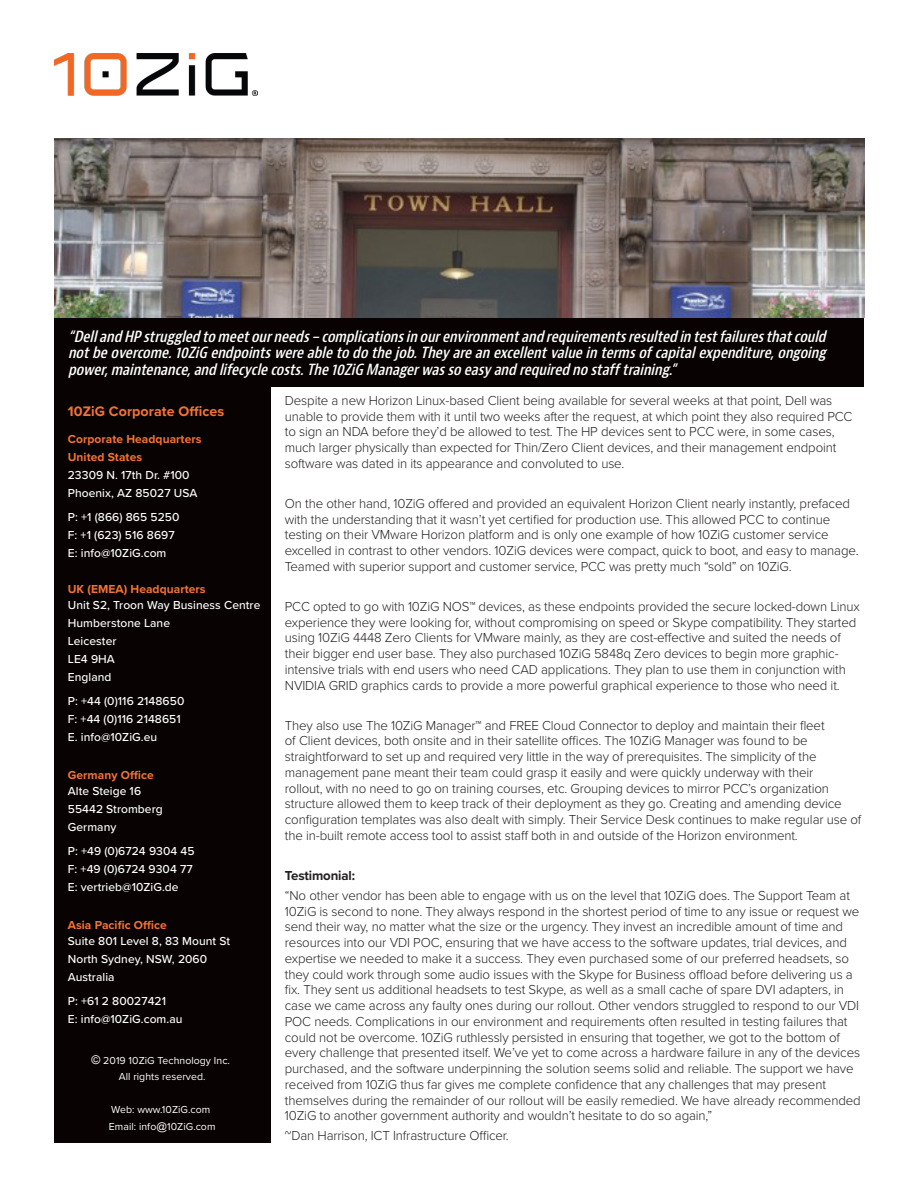
<style>
.page{position:relative;width:918px;height:1188px;background:#fff}
.page>*{position:absolute;margin:0;border:0;box-sizing:border-box;transform-origin:0 0}
.t1{font:italic 600 condensed 15px/16.5px "Bernina Sans";color:#fff;text-align:justify}
.t2{font:700 14.25px "Proxima Nova";letter-spacing:.005em;color:#f37335}
.t3{font:300 13.5px/15.8px "Proxima Nova";letter-spacing:-.01em;color:#231f20}
.t4{font:700 13.5px "Proxima Nova";letter-spacing:-.01em;color:#231f20}
.t5{font:500 12px "Proxima Nova";letter-spacing:.005em;color:#fff}
.t6{font:700 12px "Proxima Nova";letter-spacing:.005em;color:#f37335}
.t7{font:10.5px "Proxima Nova";letter-spacing:.005em;color:#fff}
.s1{font-family:"Arial";font-size:12px}
.s2{font-family:"Arial"}
</style>
<div class="page">
<div style="left:54px;top:387px;width:217px;height:756px;background:#080302"></div>
<img style="left:54px;top:53px;width:203px;height:43px">
<div style="left:54px;top:317px;width:810px;height:70px;background:#080302"></div>
<img style="left:54px;top:138px;width:810px;height:179px">
<p class="t1" style="left:68px;top:329px;width:764px">“DellandHPstruggledtomeetourneeds–complicationsinourenvironmentandrequirementsresultedintestfailuresthatcould notbeovercome.10ZiG endpointswereabletodothejob.Theyareanexcellentvalueintermsofcapitalexpenditure,ongoing power,maintenance,andlifecyclecosts.The10ZiG Managerwassoeasyandrequirednostafftraining.”</p>
<p class="t2" style="left:68px;top:401px;width:158px">10ZiG Corporate Offices</p>
<p class="t6" style="left:68px;top:430px;width:135px">Corporate Headquarters</p>
<p class="t6" style="left:68px;top:448px;width:76px">United States</p>
<p class="t5" style="left:68px;top:466px;width:123px">23309 N. 17th Dr. #100</p>
<p class="t5" style="left:68px;top:484px;width:131px">Phoenix, AZ 85027 USA</p>
<p class="t5" style="left:68px;top:508px;width:113px">P: +1 (866) 865 5250</p>
<p class="t5" style="left:68px;top:526px;width:108px">F: +1 (623) 516 8697</p>
<p class="t5" style="left:68px;top:544px;width:100px">E: info@10ZiG.com</p>
<p class="t6" style="left:68px;top:580px;width:139px">UK (EMEA) Headquarters</p>
<p class="t5" style="left:68px;top:596px;width:194px">Unit S2, Troon Way Business Centre</p>
<p class="t5" style="left:68px;top:614px;width:104px">Humberstone Lane</p>
<p class="t5" style="left:68px;top:632px;width:50px">Leicester</p>
<p class="t5" style="left:68px;top:650px;width:49px">LE4 9HA</p>
<p class="t5" style="left:68px;top:668px;width:45px">England</p>
<p class="t5" style="left:68px;top:692px;width:118px">P: +44 (0)116 2148650</p>
<p class="t5" style="left:68px;top:710px;width:115px">F: +44 (0)116 2148651</p>
<p class="t5" style="left:68px;top:728px;width:91px">E. info@10ZiG.eu</p>
<p class="t6" style="left:68px;top:766px;width:87px">Germany Office</p>
<p class="t5" style="left:68px;top:782px;width:75px">Alte Steige 16</p>
<p class="t5" style="left:68px;top:800px;width:96px">55442 Stromberg</p>
<p class="t5" style="left:68px;top:818px;width:50px">Germany</p>
<p class="t5" style="left:68px;top:842px;width:128px">P: +49 (0)6724 9304 45</p>
<p class="t5" style="left:68px;top:860px;width:126px">F: +49 (0)6724 9304 77</p>
<p class="t5" style="left:68px;top:878px;width:112px">E: vertrieb@10ZiG.de</p>
<p class="t6" style="left:68px;top:916px;width:100px">Asia Pacific Office</p>
<p class="t5" style="left:68px;top:932px;width:164px">Suite 801 Level 8, 83 Mount St</p>
<p class="t5" style="left:68px;top:950px;width:141px">North Sydney, NSW, 2060</p>
<p class="t5" style="left:68px;top:968px;width:48px">Australia</p>
<p class="t5" style="left:68px;top:992px;width:100px">P: +61 2 80027421</p>
<p class="t5" style="left:68px;top:1010px;width:116px">E: info@10ZiG.com.au</p>
<p class="t7" style="left:92px;top:1052px;width:140px"><span class="s1">©</span> 2019 10ZiG Technology Inc.</p>
<p class="t7" style="left:119px;top:1069px;width:88px">All rights reserved.</p>
<p class="t7" style="left:111px;top:1102px;width:101px">Web: www.10ZiG.com</p>
<p class="t7" style="left:109px;top:1118px;width:108px">Email: info<span class="s2">@</span>10ZiG.com</p>
<p class="t3" style="left:285px;top:392px;width:569px">Despite a new Horizon Linux-based Client being available for several weeks at that point, Dell was unable to provide them with it until two weeks after the request, at which point they also required PCC to sign an NDA before they’d be allowed to test. The HP devices sent to PCC were, in some cases, much larger physically than expected for Thin/Zero Client devices, and their management endpoint software was dated in its appearance and convoluted to use.</p>
<p class="t3" style="left:285px;top:495px;width:575px">On the other hand, 10ZiG offered and provided an equivalent Horizon Client nearly instantly, prefaced with the understanding that it wasn’t yet certified for production use. This allowed PCC to continue testing on their VMware Horizon platform and is only one example of how 10ZiG customer service excelled in contrast to other vendors. 10ZiG devices were compact, quick to boot, and easy to manage.<br>Teamed with superior support and customer service, PCC was pretty much “sold” on 10ZiG.</p>
<p class="t3" style="left:285px;top:598px;width:577px">PCC opted to go with 10ZiG NOS™ devices, as these endpoints provided the secure locked-down Linux experience they were looking for, without compromising on speed or Skype compatibility. They started using 10ZiG 4448 Zero Clients for VMware mainly, as they are cost-effective and suited the needs of their bigger end user base. They also purchased 10ZiG 5848q Zero devices to begin more graphic&shy;intensive trials with end users who need CAD applications. They plan to use them in conjunction with NVIDIA GRID graphics cards to provide a more powerful graphical experience to those who need it.</p>
<p class="t3" style="left:285px;top:717px;width:578px">They also use The 10ZiG Manager™ and FREE Cloud Connector to deploy and maintain their fleet<br>of Client devices, both onsite and in their satellite offices. The 10ZiG Manager was found to be straightforward to set up and required very little in the way of prerequisites. The simplicity of the management pane meant their team could grasp it easily and were quickly underway with their<br>rollout, with no need to go on training courses, etc. Grouping devices to mirror PCC’s organization structure allowed them to keep track of their deployment as they go. Creating and amending device configuration templates was also dealt with simply. Their Service Desk continues to make regular use of the in-built remote access tool to assist staff both in and outside of the Horizon environment.</p>
<p class="t4" style="left:285px;top:865px;width:72px">Testimonial:</p>
<p class="t3" style="left:285px;top:887px;width:577px">“No other vendor has been able to engage with us on the level that 10ZiG does. The Support Team at 10ZiG is second to none. They always respond in the shortest period of time to any issue or request we send their way, no matter what the size or the urgency. They invest an incredible amount of time and resources into our VDI POC, ensuring that we have access to the software updates, trial devices, and expertise we needed to make it a success. They even purchased some of our preferred headsets, so they could work through some audio issues with the Skype for Business offload before delivering us a fix. They sent us additional headsets to test Skype, as well as a small cache of spare DVI adapters, in case we came across any faulty ones during our rollout. Other vendors struggled to respond to our VDI POC needs. Complications in our environment and requirements often resulted in testing failures that could not be overcome. 10ZiG ruthlessly persisted in ensuring that together, we got to the bottom of every challenge that presented itself. We’ve yet to come across a hardware failure in any of the devices purchased, and the software underpinning the solution seems solid and reliable. The support we have received from 10ZiG thus far gives me complete confidence that any challenges that may present themselves during the remainder of our rollout will be easily remedied. We have already recommended 10ZiG to another government authority and wouldn’t hesitate to do so again,”</p>
<p class="t3" style="left:285px;top:1127px;width:225px">~Dan Harrison, ICT Infrastructure Officer.</p>
</div>
